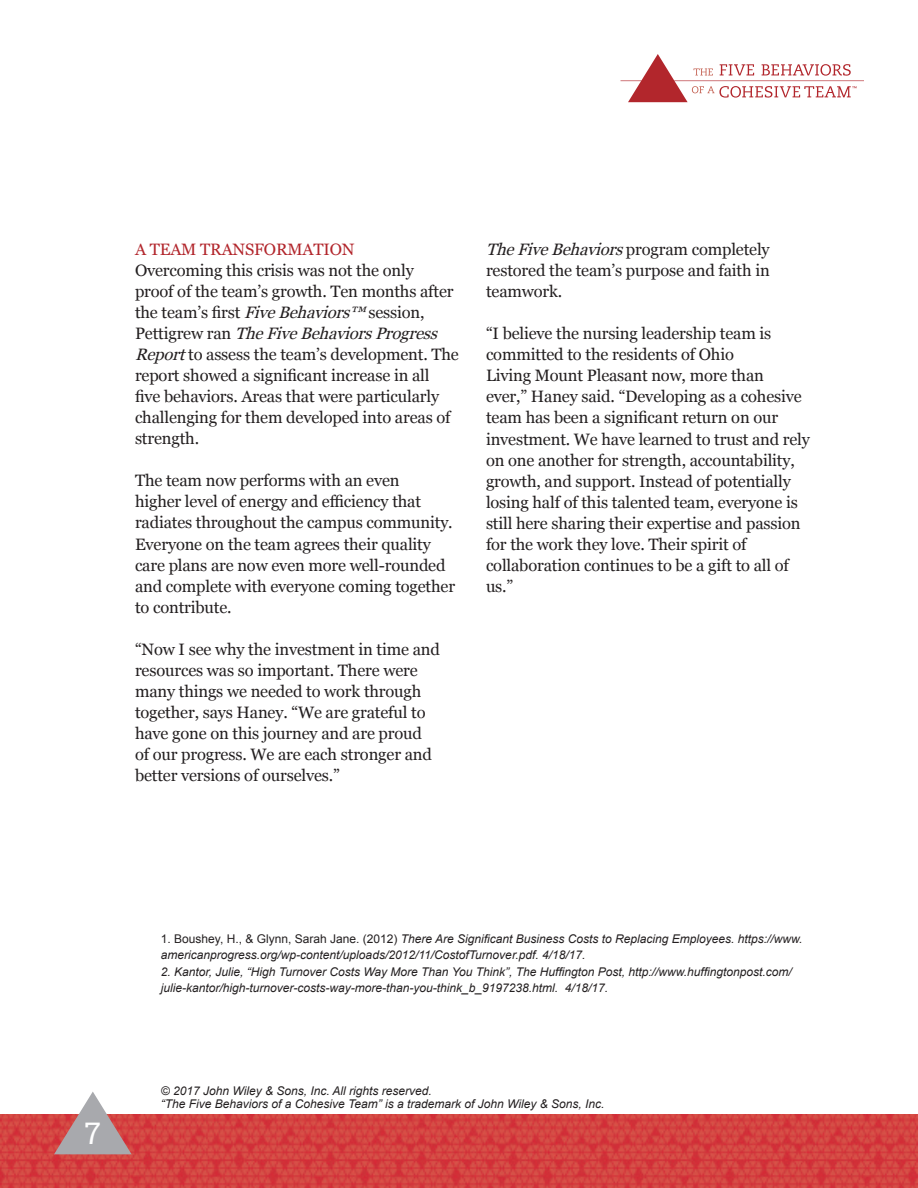
<style>
.page{position:relative;width:918px;height:1188px;background:#fff}
.page>*{position:absolute;margin:0;border:0;box-sizing:border-box;transform-origin:0 0}
.t1{font:29.7px "Roboto Slab";color:#fff}
.t2{font:16.5px/21px "Georgia";letter-spacing:-.01em;color:#231f20}
.t3{font:16.5px "Georgia";letter-spacing:-.01em;color:#b2262c}
.t4{font:italic 12px/16.5px "Arial";color:#231f20}
.s1{font-style:italic}
.s2{font-style:normal}
</style>
<div class="page">
<img style="left:0;top:1114px;width:918px;height:74px">
<svg style="left:54px;top:1092px;width:78px;height:62px"></svg>
<svg style="left:621px;top:54px;width:243px;height:48px"></svg>
<p class="t3" style="left:135px;top:238px;width:221px">A TEAM TRANSFORMATION</p>
<p class="t2" style="left:135px;top:260px;width:325px">Overcoming this crisis was not the only<br>proof of the team’s growth. Ten months after the team’s first <span class="s1">FiveBehaviors™</span> session,<br>P e t t i g r e w r a n <span class="s1">TheFiveBehaviorsProgress Report</span>to assess the team’s development. The report showed a significant increase in all five behaviors. Areas that were particularly challenging for them developed into areas of strength.</p>
<p class="t2" style="left:135px;top:470px;width:322px">The team now performs with an even<br>higher level of energy and efficiency that radiates throughout the campus community.<br>Everyone on the team agrees their quality care plans are now even more well-rounded and complete with everyone coming together to contribute.</p>
<p class="t2" style="left:135px;top:638px;width:307px">“Now I see why the investment in time and resources was so important. There were many things we needed to work through together, says Haney. “We are grateful to have gone on this journey and are proud of our progress. We are each stronger and better versions of ourselves.”</p>
<p class="t2" style="left:486px;top:239px;width:285px;text-align:justify"><span class="s1">TheFiveBehaviors</span>program completely restored the team’s purpose and faith in teamwork.</p>
<p class="t2" style="left:486px;top:323px;width:325px">“I believe the nursing leadership team is committed to the residents of Ohio<br>Living Mount Pleasant now, more than<br>ever,” Haney said. “Developing as a cohesive team has been a significant return on our investment. We have learned to trust and rely on one another for strength, accountability, growth, and support. Instead of potentially losing half of this talented team, everyone is still here sharing their expertise and passion for the work they love. Their spirit of collaboration continues to be a gift to all of us.”</p>
<h1 class="t1" style="left:85px;top:1113px;width:18px">7</h1>
<p class="t4" style="left:161px;top:931px;width:643px"><span class="s2">1. Boushey, H., &amp; Glynn, Sarah Jane. (2012)</span> There Are Significant Business Costs to Replacing Employees. https://www. americanprogress.org/wp-content/uploads/2012/11/CostofTurnover.pdf. 4/18/17.</p>
<p class="t4" style="left:161px;top:964px;width:632px">2. Kantor, Julie, “High Turnover Costs Way More Than You Think”, The Huffington Post, http://www.huffingtonpost.com/ julie-kantor/high-turnover-costs-way-more-than-you-think_b_9197238.html. 4/18/17.</p>
<p class="t4" style="left:161px;top:1084px;width:445px;line-height:13.5px">© 2017 John Wiley &amp; Sons, Inc. All rights reserved.<br>“The Five Behaviors of a Cohesive Team” is a trademark of John Wiley &amp; Sons, Inc.</p>
</div>
